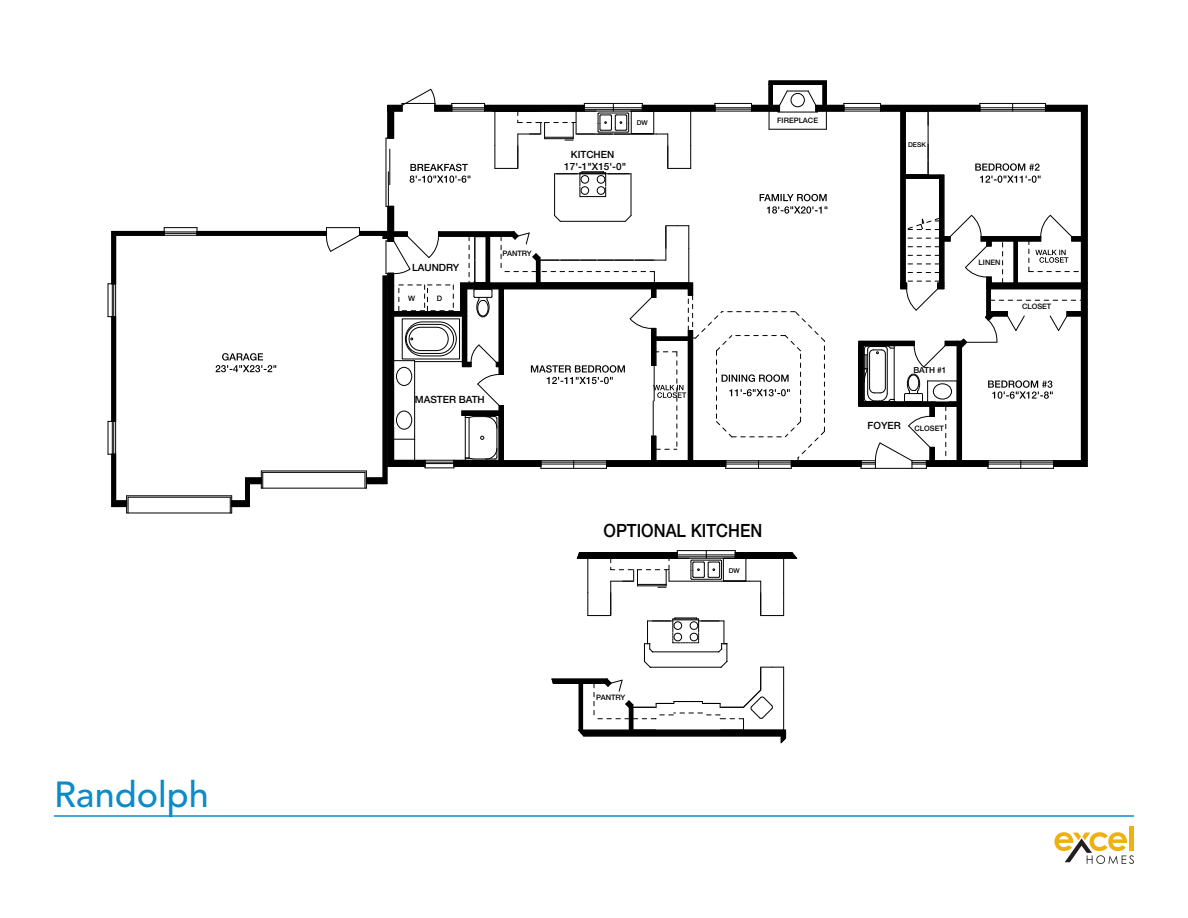
<style>
.page{position:relative;width:1188px;height:918px;background:#fff}
.page>*{position:absolute;margin:0;border:0;box-sizing:border-box;transform-origin:0 0}
.t1{font:500 36px "Avenir";color:#098cc9}
.t2{font:500 18.3px "Helvetica Neue";color:#000;scale:.9 1}
.t3{font:500 9.9px "Helvetica Neue";color:#000}
.t4{font:500 8.25px "Helvetica Neue";color:#000}
.t5{font:500 7.5px "Helvetica Neue";color:#000}
.t6{font:500 6.6px "Helvetica Neue";color:#000}
</style>
<div class="page">
<hr style="left:54px;top:815px;width:1080px;height:2px;background:#098cc9">
<div style="left:1129px;top:826px;width:5px;height:25px;background:#edb111"></div>
<svg style="left:1054px;top:832px;width:80px;height:32px"></svg>
<div style="left:791px;top:461px;width:70px;height:5px;background:#000"></div>
<div style="left:859px;top:341px;width:55px;height:5px;border:1px solid #000"></div>
<div style="left:859px;top:345px;width:4px;height:61px;border:1px solid #000"></div>
<hr style="left:859px;top:341px;width:1px;height:65px;background:#000">
<hr style="left:816px;top:111px;width:271px;height:1px;background:#000">
<hr style="left:859px;top:406px;width:98px;height:1px;background:#000">
<hr style="left:859px;top:341px;width:55px;height:1px;background:#000">
<hr style="left:859px;top:345px;width:55px;height:1px;background:#000">
<hr style="left:791px;top:466px;width:70px;height:1px;background:#000">
<hr style="left:454px;top:460px;width:407px;height:1px;background:#000">
<hr style="left:861px;top:468px;width:65px;height:1px;background:#000">
<hr style="left:844px;top:109px;width:37px;height:1px;background:#000">
<hr style="left:844px;top:107px;width:37px;height:1px;background:#000">
<hr style="left:844px;top:103px;width:37px;height:1px;background:#000">
<hr style="left:988px;top:468px;width:66px;height:1px;background:#000">
<hr style="left:127px;top:513px;width:105px;height:1px;background:#000">
<svg style="left:861px;top:103px;width:227px;height:365px"></svg>
<svg style="left:551px;top:550px;width:246px;height:194px"></svg>
<div style="left:723px;top:558px;width:23px;height:23px;border:1px solid #000"></div>
<hr style="left:669px;top:581px;width:54px;height:1px;background:#000">
<svg style="left:108px;top:81px;width:737px;height:432px"></svg>
<h1 class="t1" style="left:54px;top:774px;width:156px">Randolph</h1>
<p class="t3" style="left:412px;top:261px;width:49px">LAUNDRY</p>
<p class="t5" style="left:408px;top:294px;width:9px">W</p>
<p class="t5" style="left:437px;top:294px;width:7px">D</p>
<p class="t5" style="left:503px;top:249px;width:31px">PANTRY</p>
<p class="t3" style="left:571px;top:149px;width:45px">KITCHEN</p>
<p class="t3" style="left:564px;top:161px;width:63px">17'-1"X15'-0"</p>
<p class="t6" style="left:637px;top:119px;width:13px">DW</p>
<p class="t3" style="left:415px;top:393px;width:71px">MASTER BATH</p>
<p class="t5" style="left:777px;top:116px;width:42px">FIREPLACE</p>
<h2 class="t2" style="left:604px;top:520px;width:178px">OPTIONAL KITCHEN</h2>
<p class="t6" style="left:729px;top:566px;width:13px">DW</p>
<p class="t5" style="left:596px;top:693px;width:31px">PANTRY</p>
<p class="t6" style="left:908px;top:140px;width:19px">DESK</p>
<p class="t4" style="left:913px;top:365px;width:35px">BATH #1</p>
<p class="t3" style="left:868px;top:420px;width:35px">FOYER</p>
<p class="t5" style="left:915px;top:423px;width:31px">CLOSET</p>
<p class="t5" style="left:979px;top:258px;width:23px">LINEN</p>
<p class="t5" style="left:1022px;top:302px;width:31px">CLOSET</p>
</div>
